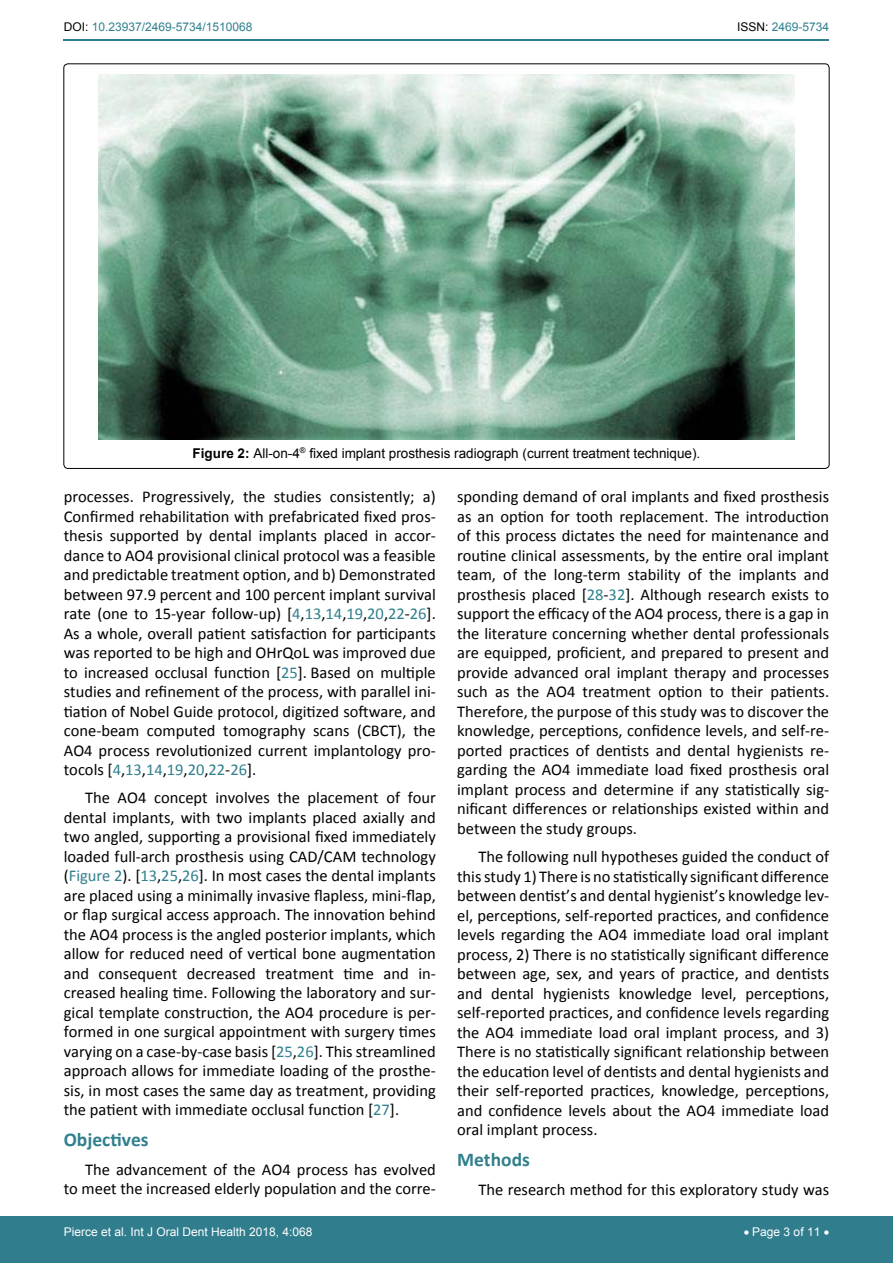
<style>
.page{position:relative;width:893px;height:1263px;background:#fff}
.page>*{position:absolute;margin:0;border:0;box-sizing:border-box;transform-origin:0 0}
.t1{font:700 19.5px "Calibri";color:#30808d}
.t2{font:16.5px/19.5px "Calibri";color:#000;text-align:justify}
.t3{font:13.5px "Arial";color:#000}
.t4{font:12px "Arial";color:#fff}
.t5{font:12px "Arial";color:#30808d}
.s1{color:#000}
.s2{font-weight:700}
.s3{color:#30808d}
</style>
<div class="page">
<hr style="left:64px;top:40px;width:765px;height:1px;background:#30808d">
<div style="left:0;top:1217px;width:893px;height:46px;background:#307d8d"></div>
<img style="left:99px;top:74px;width:695px;height:366px">
<p class="t5" style="left:64px;top:19px;width:190px"><span class="s1">DOI:</span> 10.23937/2469-5734/1510068</p>
<p class="t5" style="left:737px;top:19px;width:94px"><span class="s1">ISSN:</span> 2469-5734</p>
<p class="t3" style="left:193px;top:444px;width:509px"><span class="s2">Figure 2:</span> All-on-4<sup>®</sup> fixed implant prosthesis radiograph (current treatment technique).</p>
<p class="t2" style="left:64px;top:487px;width:374px">processes. Progressively, the studies consistently; a)<br>Confirmed rehabilitation with prefabricated fixed pros&shy;thesis supported by dental implants placed in accor&shy;dance to AO4 provisional clinical protocol was a feasible and predictable treatment option, and b) Demonstrated between 97.9 percent and 100 percent implant survival rate (one to 15-year follow-up) [<span class="s3">4</span>,<span class="s3">13</span>,<span class="s3">14</span>,<span class="s3">19</span>,<span class="s3">20</span>,<span class="s3">22</span>-<span class="s3">26</span>].<br>As a whole, overall patient satisfaction for participants was reported to be high and OHrQoL was improved due to increased occlusal function [<span class="s3">25</span>]. Based on multiple studies and refinement of the process, with parallel ini&shy;tiation of Nobel Guide protocol, digitized software, and cone-beam computed tomography scans (CBCT), the AO4 process revolutionized current implantology pro&shy;tocols [<span class="s3">4</span>,<span class="s3">13</span>,<span class="s3">14</span>,<span class="s3">19</span>,<span class="s3">20</span>,<span class="s3">22</span>-<span class="s3">26</span>].</p>
<p class="t2" style="left:64px;top:788px;width:374px;text-indent:21px">The AO4 concept involves the placement of four dental implants, with two implants placed axially and two angled, supporting a provisional fixed immediately loaded full-arch prosthesis using CAD/CAM technology (<span class="s3">Figure 2</span>). [<span class="s3">13</span>,<span class="s3">25</span>,<span class="s3">26</span>]. In most cases the dental implants are placed using a minimally invasive flapless, mini-flap, or flap surgical access approach. The innovation behind the AO4 process is the angled posterior implants, which allow for reduced need of vertical bone augmentation and consequent decreased treatment time and in&shy;creased healing time. Following the laboratory and sur&shy;gical template construction, the AO4 procedure is per&shy;formed in one surgical appointment with surgery times varying on a case-by-case basis [<span class="s3">25</span>,<span class="s3">26</span>]. This streamlined approach allows for immediate loading of the prosthe&shy;sis, in most cases the same day as treatment, providing the patient with immediate occlusal function [<span class="s3">27</span>].</p>
<p class="t1" style="left:64px;top:1127px;width:86px">Objectives</p>
<p class="t2" style="left:64px;top:1159px;width:374px;text-align:right">The advancement of the AO4 process has evolved<br>to meet the increased elderly population and the corre-</p>
<p class="t2" style="left:457px;top:487px;width:374px">sponding demand of oral implants and fixed prosthesis as an option for tooth replacement. The introduction of this process dictates the need for maintenance and routine clinical assessments, by the entire oral implant team, of the long-term stability of the implants and prosthesis placed [<span class="s3">28</span>-<span class="s3">32</span>]. Although research exists to support the efficacy of the AO4 process, there is a gap in the literature concerning whether dental professionals are equipped, proficient, and prepared to present and provide advanced oral implant therapy and processes such as the AO4 treatment option to their patients.<br>Therefore, the purpose of this study was to discover the knowledge, perceptions, confidence levels, and self-re&shy;ported practices of dentists and dental hygienists re&shy;garding the AO4 immediate load fixed prosthesis oral implant process and determine if any statistically sig&shy;nificant differences or relationships existed within and between the study groups.</p>
<p class="t2" style="left:457px;top:847px;width:374px;text-indent:21px">The following null hypotheses guided the conduct of this study 1) There is no statistically significant difference between dentist’s and dental hygienist’s knowledge lev&shy;el, perceptions, self-reported practices, and confidence levels regarding the AO4 immediate load oral implant process, 2) There is no statistically significant difference between age, sex, and years of practice, and dentists and dental hygienists knowledge level, perceptions, self-reported practices, and confidence levels regarding the AO4 immediate load oral implant process, and 3)<br>There is no statistically significant relationship between the education level of dentists and dental hygienists and their self-reported practices, knowledge, perceptions, and confidence levels about the AO4 immediate load oral implant process.</p>
<p class="t1" style="left:457px;top:1147px;width:74px">Methods</p>
<p class="t2" style="left:478px;top:1179px;width:352px">The research method for this exploratory study was</p>
<p class="t4" style="left:64px;top:1223px;width:250px">Pierce et al. Int J Oral Dent Health 2018, 4:068</p>
<p class="t4" style="left:744px;top:1223px;width:87px">• Page 3 of 11 •</p>
</div>
